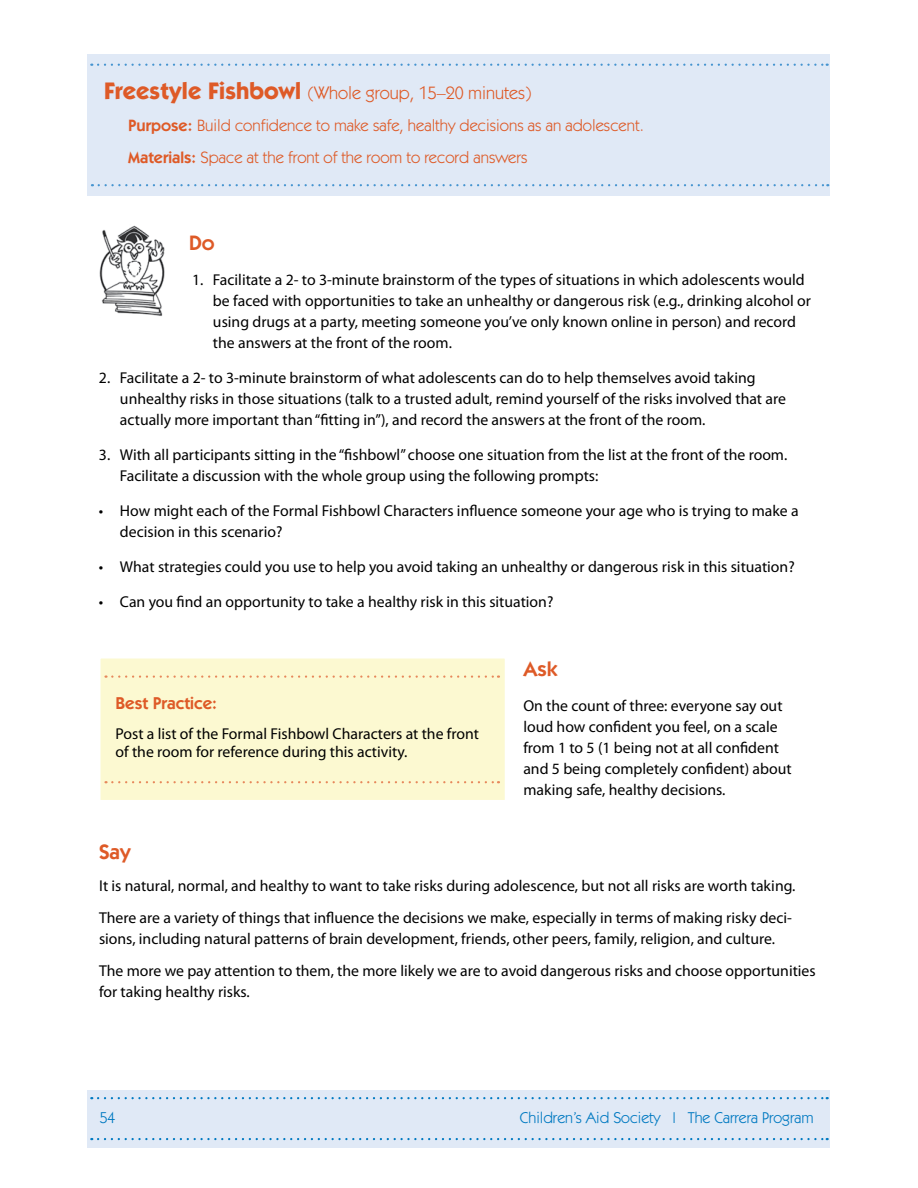
<style>
.page{position:relative;width:918px;height:1188px;background:#fff}
.page>*{position:absolute;margin:0;border:0;box-sizing:border-box;transform-origin:0 0}
.t1{font:600 21px "Itc Kabel";color:#de5a27}
.t2{font:18px "Itc Kabel";color:#de5a27}
.t3{font:600 17.25px "Itc Kabel";color:#de5a27}
.t4{font:16.5px/31.8px "Itc Kabel";color:#de5a27}
.t5{font:15.75px/21px "Myriad Pro";color:#000}
.t6{font:15.75px "Itc Kabel";color:#0079c1}
.s1{font-weight:700;font-size:24px}
.s2{font-weight:600}
</style>
<div class="page">
<div style="left:88px;top:1090px;width:742px;height:57px;background:#e0e9f6"></div>
<svg style="left:98px;top:1097px;width:730px;height:2px"></svg>
<svg style="left:98px;top:1138px;width:730px;height:2px"></svg>
<div style="left:99px;top:657px;width:407px;height:144px;background:#fcf9d1;border:2px solid #fff"></div>
<svg style="left:106px;top:675px;width:393px;height:3px"></svg>
<svg style="left:106px;top:781px;width:393px;height:2px"></svg>
<div style="left:88px;top:54px;width:742px;height:141px;background:#e0e9f6"></div>
<svg style="left:98px;top:64px;width:730px;height:2px"></svg>
<img style="left:99px;top:225px;width:66px;height:91px">
<svg style="left:99px;top:184px;width:729px;height:2px"></svg>
<p class="t2" style="left:104px;top:82px;width:429px"><span class="s1">Freestyle Fishbowl</span> (Whole group, 15–20 minutes)</p>
<p class="t4" style="left:128px;top:109px;width:517px"><span class="s2">Purpose:</span> Build confidence to make safe, healthy decisions as an adolescent.<br><span class="s2">Materials:</span> Space at the front of the room to record answers</p>
<h1 class="t1" style="left:189px;top:230px;width:27px">Do</h1>
<p class="t5" style="left:213px;top:269px;width:600px;text-indent:-21px">1. Facilitate a 2- to 3-minute brainstorm of the types of situations in which adolescents would be faced with opportunities to take an unhealthy or dangerous risk (e.g., drinking alcohol or using drugs at a party, meeting someone you’ve only known online in person) and record the answers at the front of the room.</p>
<p class="t5" style="left:120px;top:367px;width:668px;text-indent:-21px">2. Facilitate a 2- to 3-minute brainstorm of what adolescents can do to help themselves avoid taking unhealthy risks in those situations (talk to a trusted adult, remind yourself of the risks involved that are actually more important than “fitting in”), and record the answers at the front of the room.</p>
<p class="t5" style="left:120px;top:444px;width:669px;text-indent:-21px">3. With all participants sitting in the “fishbowl” choose one situation from the list at the front of the room.<br>Facilitate a discussion with the whole group using the following prompts:</p>
<p class="t5" style="left:120px;top:500px;width:680px;text-indent:-21px">• How might each of the Formal Fishbowl Characters influence someone your age who is trying to make a decision in this scenario?</p>
<p class="t5" style="left:99px;top:556px;width:697px">• What strategies could you use to help you avoid taking an unhealthy or dangerous risk in this situation?</p>
<p class="t5" style="left:99px;top:591px;width:456px">• Can you find an opportunity to take a healthy risk in this situation?</p>
<p class="t3" style="left:116px;top:693px;width:103px">Best Practice:</p>
<p class="t5" style="left:116px;top:724px;width:365px;line-height:18.8px">Post a list of the Formal Fishbowl Characters at the front of the room for reference during this activity.</p>
<h1 class="t1" style="left:523px;top:656px;width:35px">Ask</h1>
<p class="t5" style="left:523px;top:695px;width:270px">On the count of three: everyone say out loud how confident you feel, on a scale from 1 to 5 (1 being not at all confident and 5 being completely confident) about making safe, healthy decisions.</p>
<h1 class="t1" style="left:99px;top:840px;width:33px">Say</h1>
<p class="t5" style="left:99px;top:870px;width:698px;line-height:31.8px">It is natural, normal, and healthy to want to take risks during adolescence, but not all risks are worth taking.<br>There are a variety of things that influence the decisions we make, especially in terms of making risky deci-</p>
<p class="t5" style="left:99px;top:922px;width:718px;line-height:31.8px">sions, including natural patterns of brain development, friends, other peers, family, religion, and culture.<br>The more we pay attention to them, the more likely we are to avoid dangerous risks and choose opportunities</p>
<p class="t5" style="left:99px;top:981px;width:152px">for taking healthy risks.</p>
<p class="t6" style="left:100px;top:1109px;width:17px">54</p>
<p class="t6" style="left:520px;top:1109px;width:296px">Children’s Aid Society | The Carrera Program</p>
</div>
